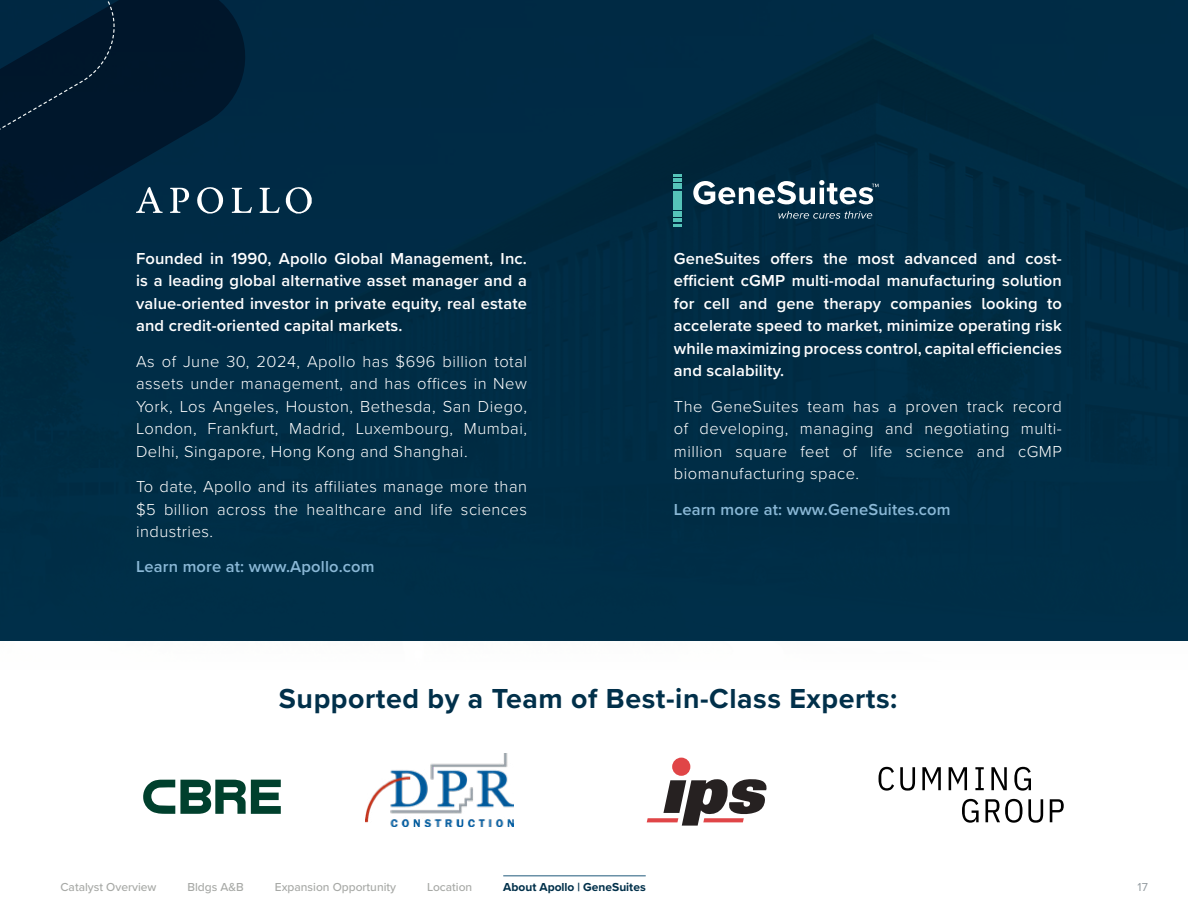
<style>
.page{position:relative;width:1188px;height:918px;background:#fff}
.page>*{position:absolute;margin:0;border:0;box-sizing:border-box;transform-origin:0 0}
.t1{font:700 28.5px "Proxima Nova";letter-spacing:.02em;color:#01304a}
.t2{font:300 16.5px/22.5px "Proxima Nova";letter-spacing:.03em;color:#fff;text-align:justify}
.t3{font:600 16.5px/22.5px "Proxima Nova";letter-spacing:.01em;color:#fff;text-align:justify}
.t4{font:600 16.5px "Proxima Nova";letter-spacing:.01em;color:#8ab8d6}
.t5{font:500 12px "Proxima Nova";color:#a7a9a6}
.t6{font:700 12px "Proxima Nova";color:#01304a}
.t7{font:12px "Proxima Nova";color:#949ca1}
</style>
<div class="page">
<div style="left:0;top:0;width:1188px;height:640px;background:#01304a"></div>
<div style="left:674px;top:191px;width:8px;height:19px;background:#55c3b9"></div>
<svg style="left:674px;top:174px;width:8px;height:8px"></svg>
<svg style="left:674px;top:218px;width:8px;height:9px"></svg>
<div style="left:674px;top:184px;width:8px;height:5px;background:#55c3b9"></div>
<div style="left:674px;top:212px;width:8px;height:5px;background:#55c3b9"></div>
<svg style="left:778px;top:211px;width:94px;height:8px"></svg>
<svg style="left:693px;top:180px;width:186px;height:24px"></svg>
<svg style="left:0;top:0;width:246px;height:316px"></svg>
<svg style="left:0;top:0;width:122px;height:233px"></svg>
<svg style="left:197px;top:185px;width:28px;height:29px"></svg>
<svg style="left:136px;top:187px;width:27px;height:26px"></svg>
<svg style="left:170px;top:188px;width:19px;height:25px"></svg>
<svg style="left:232px;top:187px;width:20px;height:26px"></svg>
<svg style="left:260px;top:187px;width:52px;height:27px"></svg>
<img style="left:365px;top:753px;width:149px;height:73px">
<svg style="left:143px;top:780px;width:138px;height:34px"></svg>
<div style="left:672px;top:758px;width:18px;height:18px;background:#e04547;border-radius:50%"></div>
<svg style="left:647px;top:779px;width:120px;height:47px"></svg>
<svg style="left:879px;top:767px;width:15px;height:24px"></svg>
<svg style="left:900px;top:767px;width:15px;height:24px"></svg>
<svg style="left:949px;top:767px;width:18px;height:23px"></svg>
<svg style="left:975px;top:767px;width:9px;height:23px"></svg>
<svg style="left:991px;top:767px;width:16px;height:23px"></svg>
<svg style="left:1014px;top:767px;width:17px;height:24px"></svg>
<svg style="left:962px;top:799px;width:17px;height:24px"></svg>
<svg style="left:986px;top:799px;width:57px;height:24px"></svg>
<svg style="left:1050px;top:799px;width:14px;height:23px"></svg>
<svg style="left:922px;top:767px;width:19px;height:23px"></svg>
<hr style="left:503px;top:875px;width:143px;height:2px;background:#6a91a7">
<p class="t3" style="left:136px;top:247px;width:392px">Founded in 1990, Apollo Global Management, Inc. is a leading global alternative asset manager and a value-oriented investor in private equity, real estate and credit-oriented capital markets.</p>
<p class="t2" style="left:136px;top:349px;width:392px">As of June 30, 2024, Apollo has $696 billion total assets under management, and has offices in New York, Los Angeles, Houston, Bethesda, San Diego, London, Frankfurt, Madrid, Luxembourg, Mumbai, Delhi, Singapore, Hong Kong and Shanghai.</p>
<p class="t2" style="left:136px;top:474px;width:392px">To date, Apollo and its affiliates manage more than $5 billion across the healthcare and life sciences industries.</p>
<p class="t4" style="left:136px;top:555px;width:240px">Learn more at: www.Apollo.com</p>
<p class="t3" style="left:674px;top:247px;width:390px">GeneSuites offers the most advanced and cost&shy;efficient cGMP multi-modal manufacturing solution for cell and gene therapy companies looking to accelerate speed to market, minimize operating risk while maximizing process control, capital efficiencies and scalability.</p>
<p class="t2" style="left:674px;top:394px;width:390px">The GeneSuites team has a proven track record of developing, managing and negotiating multi&shy;million square feet of life science and cGMP biomanufacturing space.</p>
<p class="t4" style="left:674px;top:497px;width:278px">Learn more at: www.GeneSuites.com</p>
<h1 class="t1" style="left:279px;top:677px;width:620px">Supported by a Team of Best-in-Class Experts:</h1>
<p class="t5" style="left:60px;top:878px;width:98px">Catalyst Overview</p>
<p class="t5" style="left:188px;top:878px;width:58px">Bldgs A&amp;B</p>
<p class="t5" style="left:275px;top:878px;width:123px">Expansion Opportunity</p>
<p class="t5" style="left:427px;top:878px;width:47px">Location</p>
<p class="t6" style="left:503px;top:878px;width:144px">About Apollo | GeneSuites</p>
<p class="t7" style="left:1138px;top:878px;width:12px">17</p>
</div>
